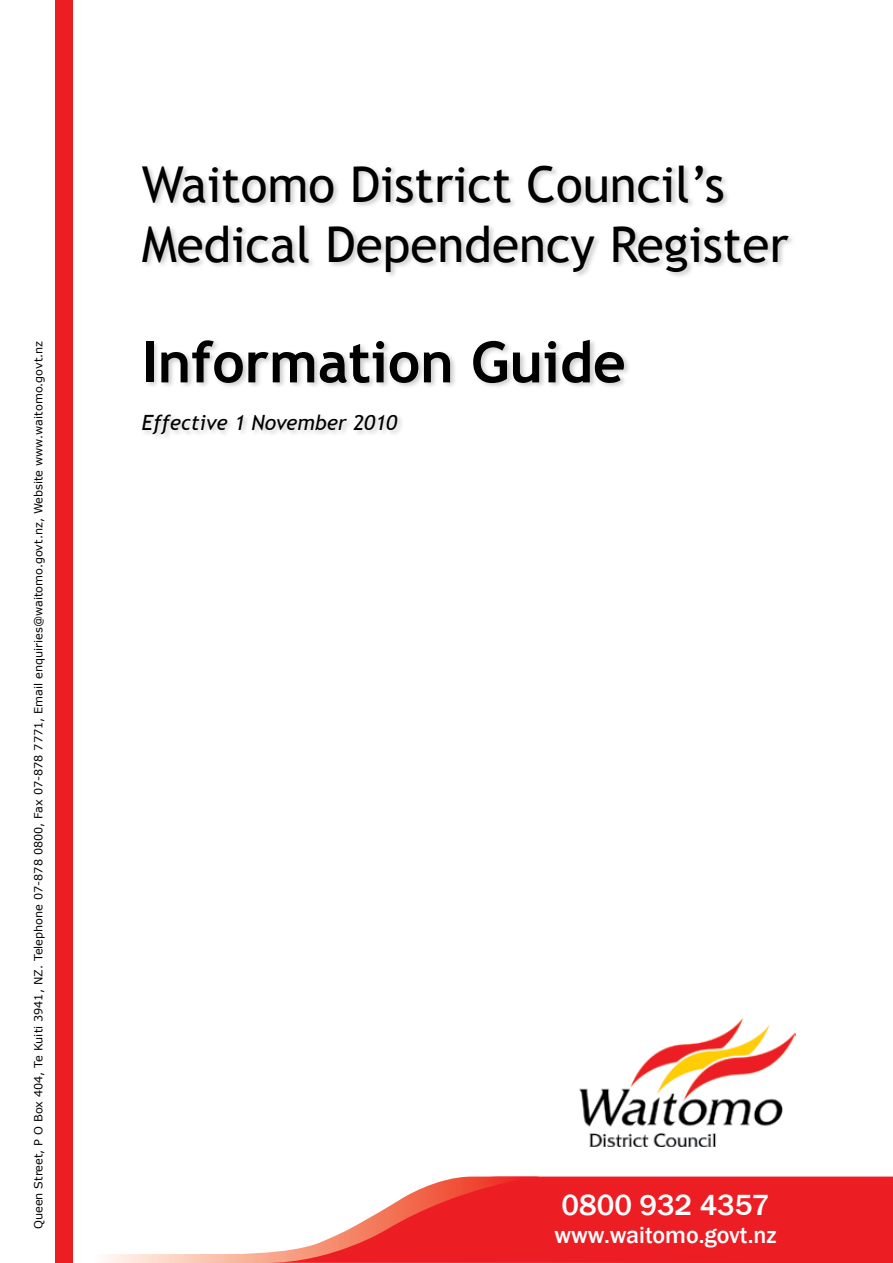
<style>
.page{position:relative;width:893px;height:1263px;background:#fff}
.page>*{position:absolute;margin:0;border:0;box-sizing:border-box;transform-origin:0 0}
.t1{font:700 57px "Trebuchet MS";color:#000}
.t2{font:49.5px/60px "Trebuchet MS";color:#000}
.t3{font:500 30px "Franklin Gothic";color:#fff}
.t4{font:500 24px "Franklin Gothic";color:#fff}
.t5{font:italic 21px "Trebuchet MS";color:#000}
.t6{font:11.25px "Verdana";color:#000}
</style>
<div class="page">
<div style="left:540px;top:1176px;width:353px;height:87px;background:#ed1d24"></div>
<svg style="left:101px;top:1176px;width:439px;height:87px"></svg>
<img style="left:579px;top:1018px;width:217px;height:128px">
<div style="left:140px;top:164px;width:655px;height:278px;background:#000;opacity:.2"></div>
<div style="left:55px;top:0;width:17px;height:1263px;background:#ed1d24"></div>
<p class="t6" style="left:31px;top:1229px;width:890px;rotate:-90deg">Queen Street, P O Box 404, Te Kuiti 3941, NZ. Telephone 07-878 0800, Fax 07-878 7771, Email enquiries@waitomo.govt.nz, Website www.waitomo.govt.nz</p>
<h2 class="t2" style="left:142px;top:155px;width:648px">Waitomo District Council’s<br>Medical Dependency Register</h2>
<h1 class="t1" style="left:142px;top:326px;width:485px">Information Guide</h1>
<h3 class="t5" style="left:142px;top:410px;width:257px">Effective 1 November 2010</h3>
<h3 class="t3" style="left:562px;top:1186px;width:209px">0800 932 4357</h3>
<h3 class="t4" style="left:554px;top:1220px;width:224px">www.waitomo.govt.nz</h3>
</div>
